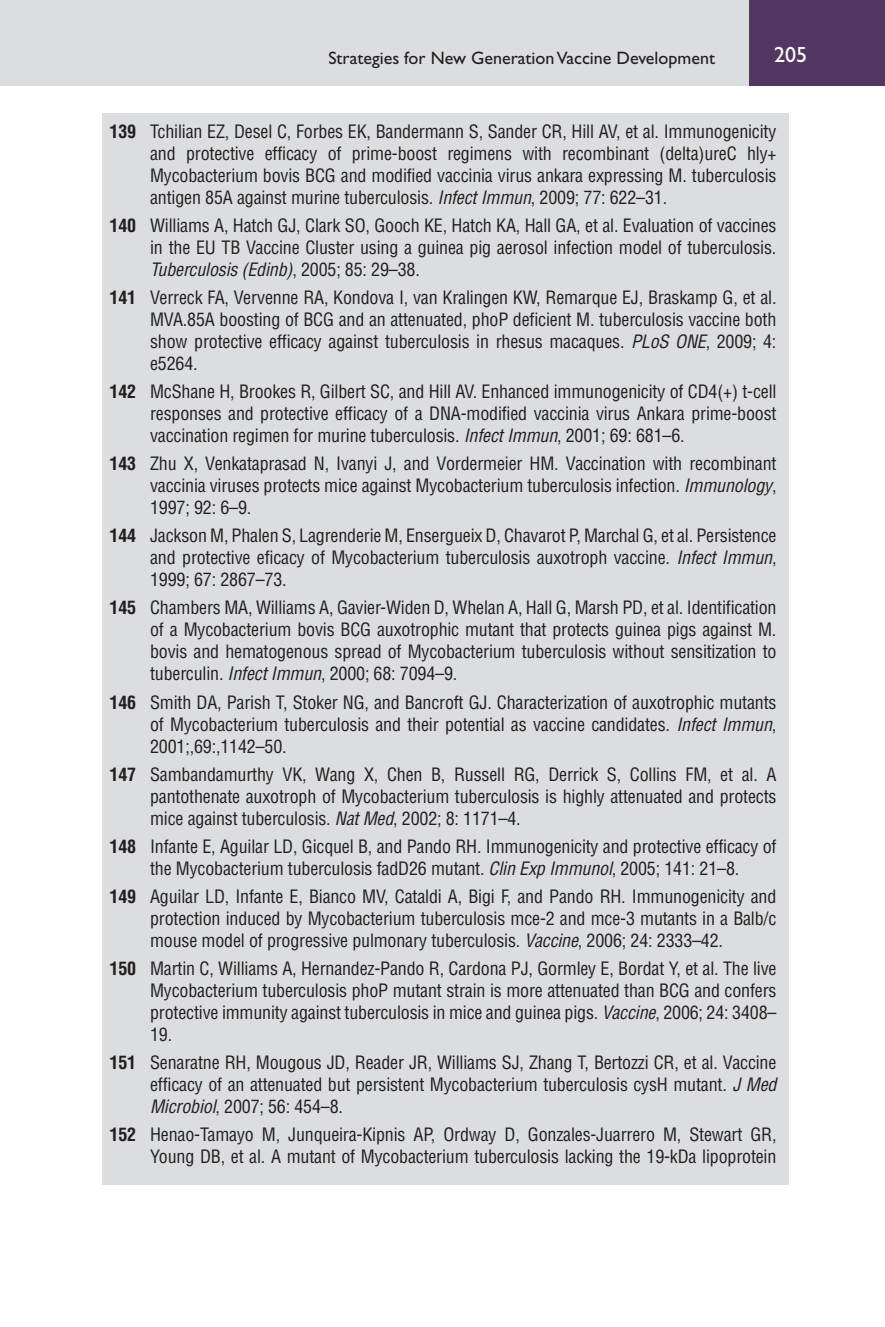
<style>
.page{position:relative;width:885px;height:1327px;background:#fff}
.page>*{position:absolute;margin:0;border:0;box-sizing:border-box;transform-origin:0 0}
.t1{font:22px "Gill Sans Std";color:#fff}
.t2{font:condensed 18px/22px "Helvetica LT Std";letter-spacing:-.01em;color:#231f20;text-align:justify}
.t3{font:18px "Gill Sans Std";color:#231f20}
.s1{font-weight:700}
.s2{font-style:italic}
</style>
<div class="page">
<div style="left:0;top:0;width:750px;height:86px;background:#dcdddf"></div>
<div style="left:748px;top:0;width:136px;height:86px;background:#533761"></div>
<div style="left:102px;top:113px;width:686px;height:1072px;background:#dcdddf"></div>
<p class="t3" style="left:328px;top:52px;width:388px">Strategies for New Generation Vaccine Development</p>
<p class="t1" style="left:774px;top:47px;width:34px">205</p>
<p class="t2" style="left:150px;top:122px;width:628px;text-indent:-40px"><span class="s1">139</span> Tchilian EZ, Desel C, Forbes EK, Bandermann S, Sander CR, Hill AV, et al. Immunogenicity and protective efficacy of prime-boost regimens with recombinant (delta)ureC hly+ Mycobacterium bovis BCG and modified vaccinia virus ankara expressing M. tuberculosis antigen 85A against murine tuberculosis. <span class="s2">Infect Immun</span>, 2009; 77: 622–31.</p>
<p class="t2" style="left:150px;top:216px;width:628px;text-indent:-40px"><span class="s1">140</span> Williams A, Hatch GJ, Clark SO, Gooch KE, Hatch KA, Hall GA, et al. Evaluation of vaccines in the EU TB Vaccine Cluster using a guinea pig aerosol infection model of tuberculosis.<br><span class="s2">Tuberculosis (Edinb)</span>, 2005; 85: 29–38.</p>
<p class="t2" style="left:150px;top:288px;width:627px;text-indent:-40px"><span class="s1">141</span> Verreck FA, Vervenne RA, Kondova I, van Kralingen KW, Remarque EJ, Braskamp G, et al.<br>MVA.85A boosting of BCG and an attenuated, phoP deficient M. tuberculosis vaccine both show protective efficacy against tuberculosis in rhesus macaques. <span class="s2">PLoS ONE</span>, 2009; 4: e5264.</p>
<p class="t2" style="left:150px;top:382px;width:628px;text-indent:-40px"><span class="s1">142</span> McShane H, Brookes R, Gilbert SC, and Hill AV. Enhanced immunogenicity of CD4(+) t-cell responses and protective efficacy of a DNA-modified vaccinia virus Ankara prime-boost vaccination regimen for murine tuberculosis. <span class="s2">Infect Immun</span>, 2001; 69: 681–6.</p>
<p class="t2" style="left:150px;top:454px;width:628px;text-indent:-40px"><span class="s1">143</span> Zhu X, Venkataprasad N, Ivanyi J, and Vordermeier HM. Vaccination with recombinant vaccinia viruses protects mice against Mycobacterium tuberculosis infection. <span class="s2">Immunology</span>, 1997; 92: 6–9.</p>
<p class="t2" style="left:150px;top:526px;width:628px;text-indent:-40px"><span class="s1">144</span> Jackson M, Phalen S, Lagrenderie M, Ensergueix D, Chavarot P, Marchal G, et al. Persistence and protective eficacy of Mycobacterium tuberculosis auxotroph vaccine. <span class="s2">Infect Immun</span>, 1999; 67: 2867–73.</p>
<p class="t2" style="left:150px;top:598px;width:628px;text-indent:-40px"><span class="s1">145</span> Chambers MA, Williams A, Gavier-Widen D, Whelan A, Hall G, Marsh PD, et al. Identification of a Mycobacterium bovis BCG auxotrophic mutant that protects guinea pigs against M. bovis and hematogenous spread of Mycobacterium tuberculosis without sensitization to tuberculin. <span class="s2">Infect Immun</span>, 2000; 68: 7094–9.</p>
<p class="t2" style="left:150px;top:692px;width:627px;text-indent:-40px"><span class="s1">146</span> Smith DA, Parish T, Stoker NG, and Bancroft GJ. Characterization of auxotrophic mutants of Mycobacterium tuberculosis and their potential as vaccine candidates. <span class="s2">Infect Immun</span>, 2001;,69:,1142–50.</p>
<p class="t2" style="left:150px;top:764px;width:627px;text-indent:-40px"><span class="s1">147</span> Sambandamurthy VK, Wang X, Chen B, Russell RG, Derrick S, Collins FM, et al. A pantothenate auxotroph of Mycobacterium tuberculosis is highly attenuated and protects mice against tuberculosis. <span class="s2">Nat Med</span>, 2002; 8: 1171–4.</p>
<p class="t2" style="left:110px;top:836px;width:668px;text-align:center"><span class="s1">148</span> Infante E, Aguilar LD, Gicquel B, and Pando RH. Immunogenicity and protective efficacy of the Mycobacterium tuberculosis fadD26 mutant. <span class="s2">Clin Exp Immunol</span>, 2005; 141: 21–8.</p>
<p class="t2" style="left:150px;top:886px;width:627px;text-indent:-40px"><span class="s1">149</span> Aguilar LD, Infante E, Bianco MV, Cataldi A, Bigi F, and Pando RH. Immunogenicity and protection induced by Mycobacterium tuberculosis mce-2 and mce-3 mutants in a Balb/c mouse model of progressive pulmonary tuberculosis. <span class="s2">Vaccine</span>, 2006; 24: 2333–42.</p>
<p class="t2" style="left:150px;top:958px;width:628px;text-indent:-40px"><span class="s1">150</span> Martin C, Williams A, Hernandez-Pando R, Cardona PJ, Gormley E, Bordat Y, et al. The live Mycobacterium tuberculosis phoP mutant strain is more attenuated than BCG and confers protective immunity against tuberculosis in mice and guinea pigs. <span class="s2">Vaccine</span>, 2006; 24: 3408– 19.</p>
<p class="t2" style="left:150px;top:1052px;width:627px;text-indent:-40px"><span class="s1">151</span> Senaratne RH, Mougous JD, Reader JR, Williams SJ, Zhang T, Bertozzi CR, et al. Vaccine efficacy of an attenuated but persistent Mycobacterium tuberculosis cysH mutant. <span class="s2">J Med Microbiol</span>, 2007; 56: 454–8.</p>
<p class="t2" style="left:110px;top:1124px;width:668px;text-align:right"><span class="s1">152</span> Henao-Tamayo M, Junqueira-Kipnis AP, Ordway D, Gonzales-Juarrero M, Stewart GR,<br>Young DB, et al. A mutant of Mycobacterium tuberculosis lacking the 19-kDa lipoprotein</p>
</div>
